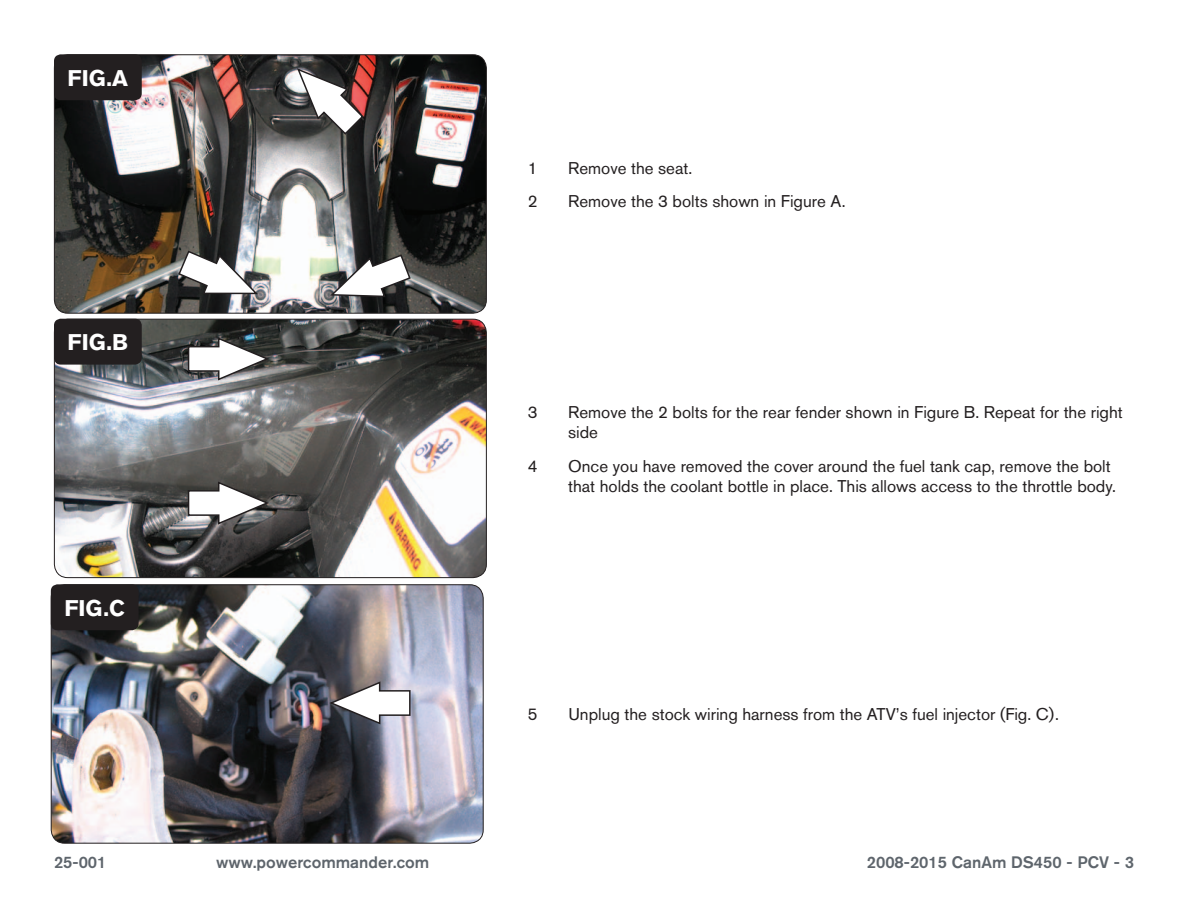
<style>
.page{position:relative;width:1188px;height:918px;background:#fff}
.page>*{position:absolute;margin:0;border:0;box-sizing:border-box;transform-origin:0 0}
.t1{font:700 22.5px "Akzidenz Grotesk BQ";color:#fff}
.Bodycopy{font:16.8px/20.2px "Akzidenz Grotesk BQ";color:#231f20}
.t2{font:500 16.5px "Akzidenz Grotesk BQ";color:#5e656c}
</style>
<div class="page">
<img style="left:54px;top:55px;width:431px;height:257px">
<div style="left:54px;top:54px;width:433px;height:260px;border:1px solid #231f20;border-radius:14px"></div>
<div style="left:54px;top:54px;width:88px;height:46px;background:#231f20;border-radius:7px"></div>
<svg style="left:53px;top:387px;width:1px;height:26px"></svg>
<img style="left:54px;top:319px;width:432px;height:259px">
<div style="left:54px;top:319px;width:88px;height:46px;background:#231f20;border-radius:7px"></div>
<svg style="left:177px;top:250px;width:83px;height:45px"></svg>
<svg style="left:328px;top:253px;width:84px;height:45px"></svg>
<svg style="left:296px;top:67px;width:69px;height:69px"></svg>
<img style="left:184px;top:336px;width:303px;height:219px">
<img style="left:51px;top:585px;width:431px;height:258px">
<div style="left:51px;top:584px;width:433px;height:260px;border:1px solid #231f20;border-radius:14px"></div>
<div style="left:51px;top:584px;width:88px;height:46px;background:#231f20;border-radius:7px"></div>
<svg style="left:327px;top:681px;width:84px;height:45px"></svg>
<p class="t1" style="left:68px;top:65px;width:62px">FIG.A</p>
<p class="t1" style="left:68px;top:329px;width:62px">FIG.B</p>
<p class="t1" style="left:65px;top:595px;width:62px">FIG.C</p>
<p class="Bodycopy" style="left:528px;top:157px;width:11px">1</p>
<p class="Bodycopy" style="left:568px;top:157px;width:126px">Remove the seat.</p>
<p class="Bodycopy" style="left:528px;top:191px;width:11px">2</p>
<p class="Bodycopy" style="left:568px;top:191px;width:279px">Remove the 3 bolts shown in Figure A.</p>
<p class="Bodycopy" style="left:528px;top:402px;width:11px">3</p>
<p class="Bodycopy" style="left:568px;top:402px;width:556px">Remove the 2 bolts for the rear fender shown in Figure B. Repeat for the right side</p>
<p class="Bodycopy" style="left:528px;top:456px;width:11px">4</p>
<p class="Bodycopy" style="left:568px;top:456px;width:549px">Once you have removed the cover around the fuel tank cap, remove the bolt that holds the coolant bottle in place. This allows access to the throttle body.</p>
<p class="Bodycopy" style="left:528px;top:704px;width:11px">5</p>
<p class="Bodycopy" style="left:568px;top:704px;width:492px">Unplug the stock wiring harness from the ATV’s fuel injector (Fig. C).</p>
<p class="t2" style="left:54px;top:852px;width:54px">25-001</p>
<p class="t2" style="left:216px;top:852px;width:215px">www.powercommander.com</p>
<p class="t2" style="left:867px;top:852px;width:269px">2008-2015 CanAm DS450 - PCV - 3</p>
</div>
